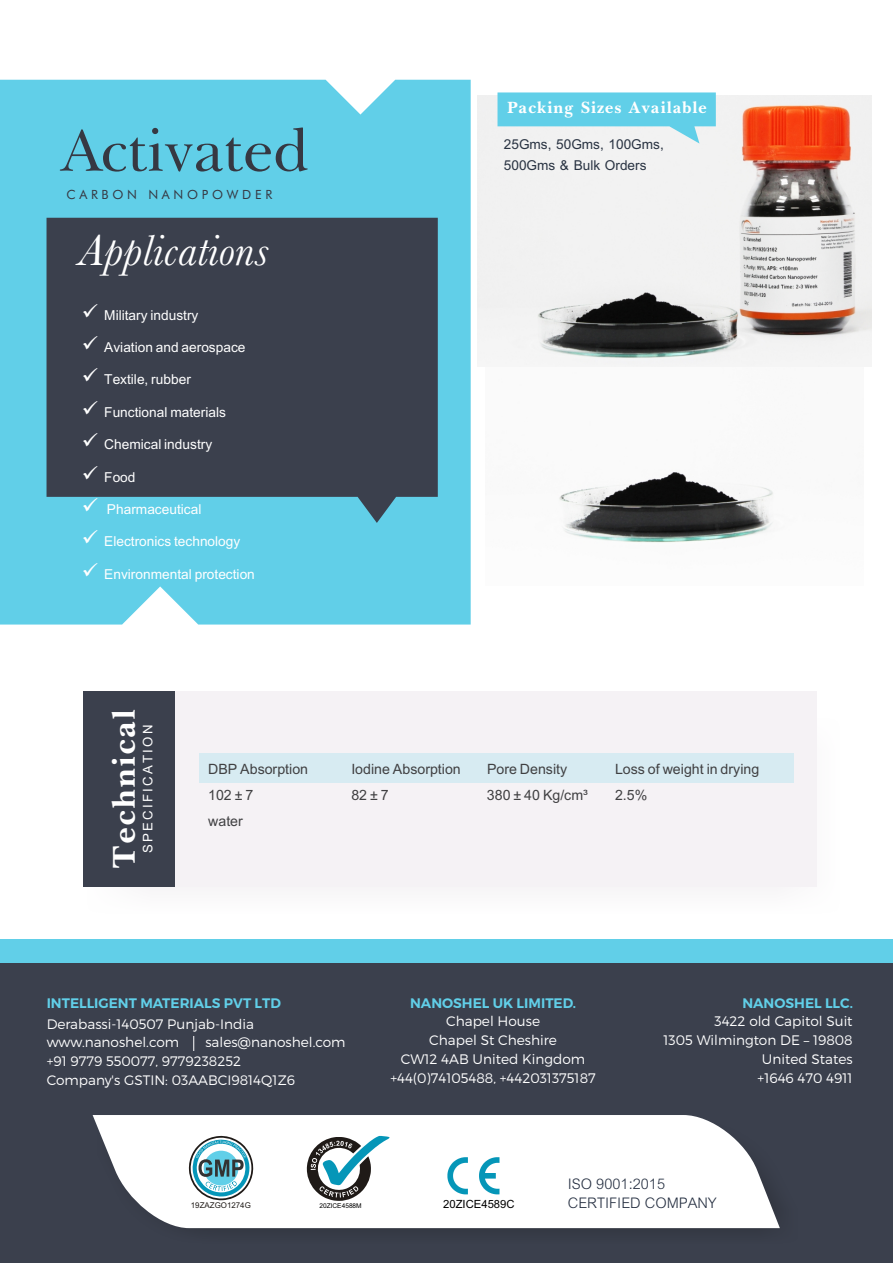
<style>
.page{position:relative;width:893px;height:1263px;background:#fff}
.page>*{position:absolute;margin:0;border:0;box-sizing:border-box;transform-origin:0 0}
.t1{font:60.15px "Baskerville BT";color:#363842}
.t2{font:45px "Baskerville";color:#fff}
.t3{font:700 37.5px "Baskerville";color:#fff}
.t4{font:22.2px/18.9px "Cordia New";color:#242e40}
.t5{font:21.75px "Browallia New";color:#404042}
.t6{font:21px/32.4px "Browallia New";color:#fff}
.t7{font:21px/32.4px "Wingdings";color:#fff;text-align:justify}
.t8{font:20.85px/20.9px "Browallia New";color:#293342}
.t9{font:20.25px "Browallia New";letter-spacing:.11em;color:#fff}
.t10{font:700 19.2px "Baskerville";color:#fff}
.t11{font:300 13.8px/19px "Montserrat";color:#fff;text-align:center}
.t12{font:13.8px "Montserrat";color:#61cfe8}
.t13{font:300 13.65px/18.9px "Montserrat";color:#fff}
.t14{font:12.75px "Futura BT";letter-spacing:.295em;color:#363842}
.t15{font:11.25px "Arial";color:#000}
.t16{font:7.95px "Arial";color:#1f1a17}
.t17{font:6.6px "Arial";color:#000}
</style>
<div class="page">
<div style="left:0;top:945px;width:893px;height:318px;background:#3b404d"></div>
<div style="left:0;top:939px;width:893px;height:24px;background:#61cfe8"></div>
<div style="left:0;top:80px;width:471px;height:544px;background:#61cfe8"></div>
<svg style="left:47px;top:218px;width:391px;height:305px;background:#3e4b59"></svg>
<div style="left:87px;top:718px;width:753px;height:196px;background:#fbfbfb"></div>
<div style="left:83px;top:692px;width:734px;height:195px;background:#f5f2f5"></div>
<div style="left:83px;top:692px;width:92px;height:195px;background:#3b404d"></div>
<div style="left:199px;top:753px;width:594px;height:30px;background:#d7ebf2"></div>
<svg style="left:193px;top:1036px;width:1px;height:15px"></svg>
<div style="left:93px;top:1121px;width:707px;height:123px;background:#383d49"></div>
<svg style="left:93px;top:1115px;width:687px;height:113px;background:#ebeced"></svg>
<svg style="left:189px;top:1135px;width:66px;height:66px;background:#9bc1ca"></svg>
<svg style="left:306px;top:1136px;width:84px;height:65px;background:#9eb1b5"></svg>
<svg style="left:479px;top:1157px;width:20px;height:37px"></svg>
<svg style="left:447px;top:1157px;width:21px;height:37px"></svg>
<img style="left:559px;top:366px;width:273px;height:177px">
<img style="left:477px;top:96px;width:395px;height:270px">
<svg style="left:497px;top:92px;width:219px;height:52px"></svg>
<svg style="left:83px;top:304px;width:15px;height:13px"></svg>
<svg style="left:83px;top:336px;width:15px;height:13px"></svg>
<h1 class="t1" style="left:61px;top:125px;width:250px">Activated</h1>
<p class="t14" style="left:67px;top:190px;width:207px">CARBON NANOPOWDER</p>
<h2 class="t2" style="left:79px;top:235px;width:191px">Applications</h2>
<p class="t6" style="left:104px;top:298px;width:96px">Military industry</p>
<p class="t6" style="left:104px;top:330px;width:152px">Aviation and aerospace<br>Textile, rubber<br>Functional materials<br>Chemical industry<br>Food<br>Pharmaceutical<br>Electronics technology<br>Environmental protection</p>
<p class="t7" style="left:82px;top:362px;width:100px">✓ ✓ ✓ ✓ ✓ ✓ ✓</p>
<p class="t10" style="left:507px;top:102px;width:202px">Packing Sizes Available</p>
<p class="t8" style="left:504px;top:133px;width:161px">25Gms, 50Gms, 100Gms,<br>500Gms &amp; Bulk Orders</p>
<h3 class="t3" style="left:112px;top:869px;width:162px;rotate:-90deg">Technical</h3>
<p class="t9" style="left:135px;top:853px;width:130px;rotate:-90deg">SPECIFICATION</p>
<p class="t5" style="left:208px;top:756px;width:101px">DBP Absorption</p>
<p class="t5" style="left:351px;top:756px;width:217px">Iodine Absorption Pore Density</p>
<p class="t5" style="left:615px;top:756px;width:146px">Loss of weight in drying</p>
<p class="t5" style="left:208px;top:782px;width:47px">102 ± 7</p>
<p class="t5" style="left:351px;top:782px;width:39px">82 ± 7</p>
<p class="t5" style="left:487px;top:782px;width:162px">380 ± 40 Kg/cm³ 2.5%</p>
<p class="t5" style="left:208px;top:808px;width:36px">water</p>
<p class="t12" style="left:47px;top:995px;width:236px">INTELLIGENT MATERIALS PVT LTD</p>
<p class="t13" style="left:47px;top:1014px;width:209px">Derabassi-140507 Punjab-India www.nanoshel.com</p>
<p class="t13" style="left:47px;top:1033px;width:300px;text-indent:159px">sales@nanoshel.com +91 9779 550077, 9779238252<br>Company's GSTIN: 03AABCI9814Q1Z6</p>
<p class="t12" style="left:410px;top:995px;width:167px">NANOSHEL UK LIMITED.</p>
<p class="t11" style="left:390px;top:1011px;width:207px">Chapel House<br>Chapel St Cheshire<br>CW12 4AB United Kingdom +44(0)74105488, +442031375187</p>
<p class="t12" style="left:742px;top:995px;width:112px">NANOSHEL LLC.</p>
<p class="t11" style="left:663px;top:1011px;width:191px;text-align:right">3422 old Capitol Suit<br>1305 Wilmington DE – 19808<br>United States<br>+1646 470 4911</p>
<p class="t16" style="left:191px;top:1202px;width:61px">19ZAZGO1274G</p>
<p class="t17" style="left:319px;top:1203px;width:44px">20ZICE4588M</p>
<p class="t15" style="left:443px;top:1200px;width:73px">20ZICE4589C</p>
<p class="t4" style="left:568px;top:1172px;width:150px">ISO 9001:2015<br>CERTIFIED COMPANY</p>
</div>
